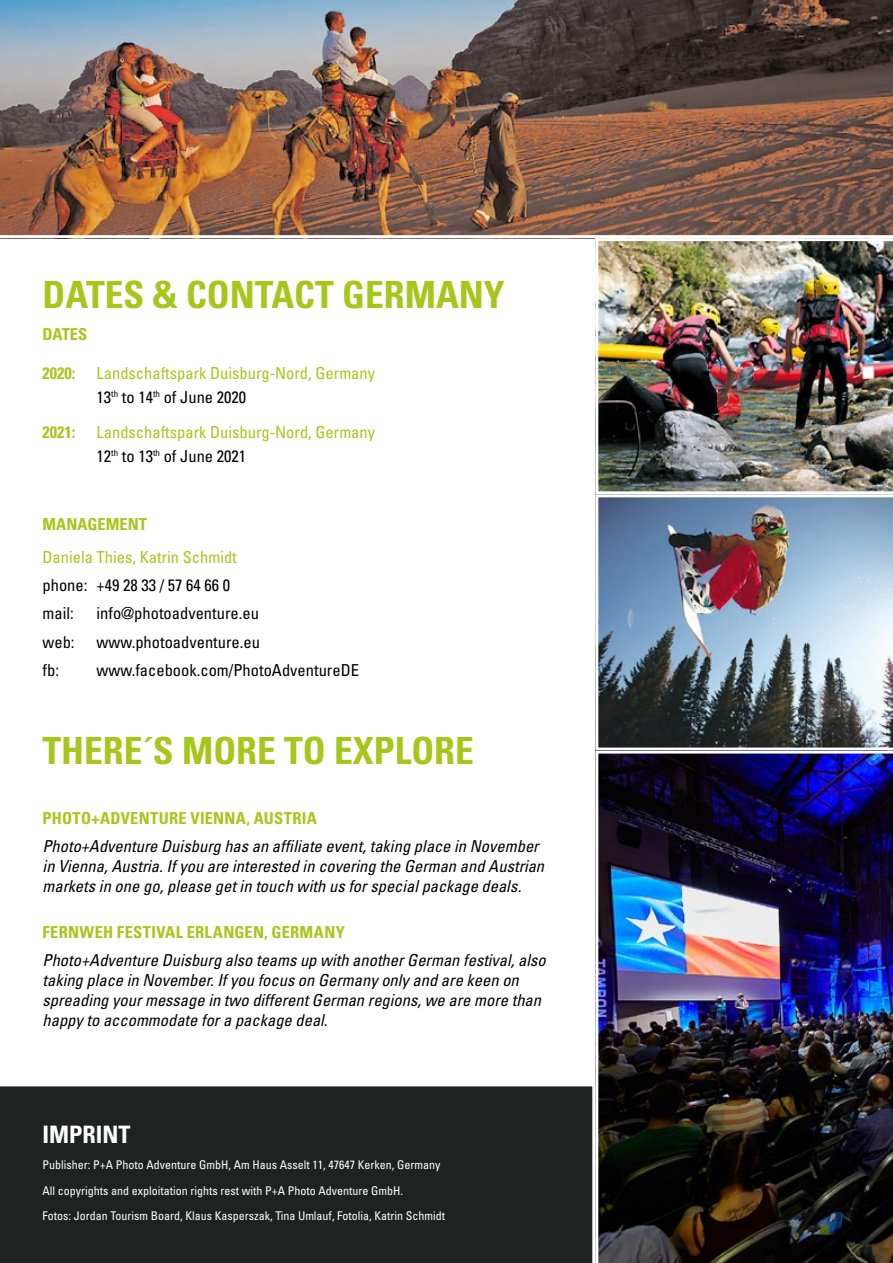
<style>
.page{position:relative;width:893px;height:1263px;background:#fff}
.page>*{position:absolute;margin:0;border:0;box-sizing:border-box;transform-origin:0 0}
.t1{font:700 condensed 37.5px "Univers LT Std";color:#a5c61b}
.t2{font:700 condensed 24px "Univers LT Std";color:#fff}
.t3{font:italic condensed 16.5px/19.8px "Univers LT Std";color:#000}
.t4{font:condensed 16.5px/24px "Univers LT Std";color:#a5c61b}
.t5{font:condensed 16.5px/28.3px "Univers LT Std";color:#000}
.t6{font:700 condensed 16.5px "Univers LT Std";letter-spacing:.01em;color:#a5c61b}
.t7{font:condensed 12px/25.7px "Univers LT Std";color:#fff}
.s1{color:#000}
</style>
<div class="page">
<img style="left:0;top:0;width:893px;height:236px">
<img style="left:595px;top:238px;width:298px;height:256px">
<img style="left:595px;top:494px;width:298px;height:256px">
<img style="left:595px;top:750px;width:298px;height:513px">
<div style="left:0;top:1086px;width:593px;height:177px;background:#202222"></div>
<h1 class="t1" style="left:43px;top:272px;width:464px">DATES &amp; CONTACT GERMANY</h1>
<p class="t6" style="left:43px;top:324px;width:46px">DATES</p>
<p class="t6" style="left:43px;top:363px;width:34px">2020:</p>
<p class="t4" style="left:97px;top:361px;width:280px">Landschaftspark Duisburg-Nord, Germany<br><span class="s1">13</span><sup>th</sup> <span class="s1">to 14</span><sup>th</sup> <span class="s1">of June 2020</span></p>
<p class="t6" style="left:43px;top:421px;width:34px">2021:</p>
<p class="t4" style="left:97px;top:419px;width:280px">Landschaftspark Duisburg-Nord, Germany<br><span class="s1">12</span><sup>th</sup> <span class="s1">to 13</span><sup>th</sup> <span class="s1">of June 2021</span></p>
<p class="t6" style="left:43px;top:514px;width:106px">MANAGEMENT</p>
<p class="t4" style="left:43px;top:545px;width:196px">Daniela Thies, Katrin Schmidt</p>
<p class="t5" style="left:43px;top:571px;width:189px">phone: +49 28 33 / 57 64 66 0 mail:</p>
<p class="t5" style="left:97px;top:599px;width:164px">info@photoadventure.eu</p>
<p class="t5" style="left:43px;top:627px;width:34px">web:</p>
<p class="t5" style="left:97px;top:627px;width:165px">www.photoadventure.eu</p>
<p class="t5" style="left:43px;top:656px;width:18px">fb:</p>
<p class="t5" style="left:97px;top:656px;width:264px">www.facebook.com/PhotoAdventureDE</p>
<h1 class="t1" style="left:43px;top:728px;width:433px">THERE´S MORE TO EXPLORE</h1>
<p class="t6" style="left:43px;top:808px;width:276px">PHOTO+ADVENTURE VIENNA, AUSTRIA</p>
<p class="t3" style="left:43px;top:836px;width:503px">Photo+Adventure Duisburg has an affiliate event, taking place in November in Vienna, Austria. If you are interested in covering the German and Austrian markets in one go, please get in touch with us for special package deals.</p>
<p class="t6" style="left:43px;top:922px;width:304px">FERNWEH FESTIVAL ERLANGEN, GERMANY</p>
<p class="t3" style="left:43px;top:950px;width:505px">Photo+Adventure Duisburg also teams up with another German festival, also taking place in November. If you focus on Germany only and are keen on spreading your message in two different German regions, we are more than happy to accommodate for a package deal.</p>
<h2 class="t2" style="left:43px;top:1120px;width:90px">IMPRINT</h2>
<p class="t7" style="left:43px;top:1152px;width:404px">Publisher: P+A Photo Adventure GmbH, Am Haus Asselt 11, 47647 Kerken, Germany<br>All copyrights and exploitation rights rest with P+A Photo Adventure GmbH.<br>Fotos: Jordan Tourism Board, Klaus Kasperszak, Tina Umlauf, Fotolia, Katrin Schmidt</p>
</div>
